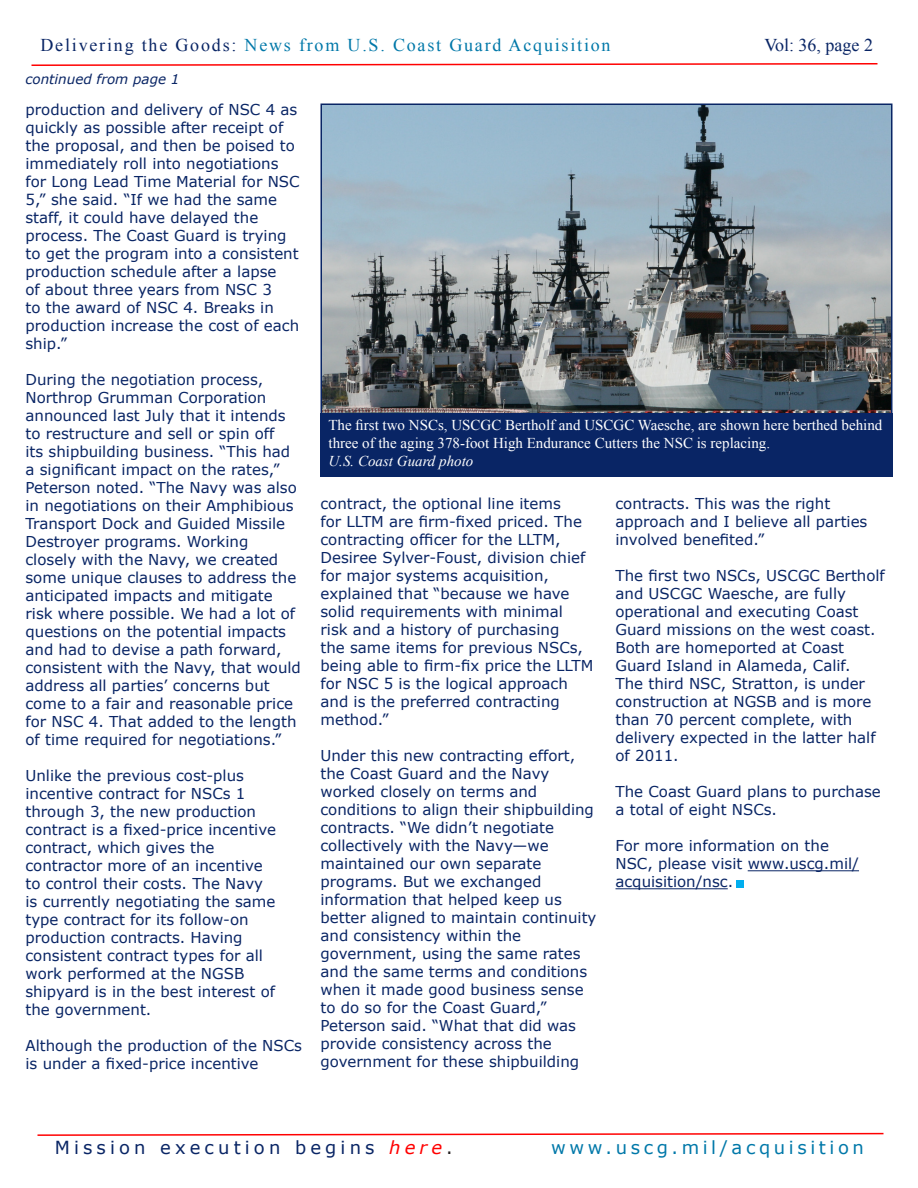
<style>
.page{position:relative;width:918px;height:1188px;background:#fff}
.page>*{position:absolute;margin:0;border:0;box-sizing:border-box;transform-origin:0 0}
.t1{font:18px "Times New Roman";letter-spacing:.1em;color:#0078a9}
.t2{font:18px "Verdana";letter-spacing:.23em;color:#092565}
.t3{font:18px "Verdana";letter-spacing:.2em;color:#0078a9}
.t4{font:18px "Times New Roman";color:#092565}
.t5{font:15px/18px "Verdana";color:#092565}
.t6{font:15px/18px "Times New Roman";color:#fff}
.t7{font:italic 15px "Times New Roman";color:#fff}
.t8{font:italic 13.5px "Verdana";color:#092565}
.s1{color:#092565}
.s2{font-style:italic;color:#f00}
.s3{color:#231f20}
</style>
<div class="page">
<img style="left:323px;top:107px;width:566px;height:306px">
<hr style="left:748px;top:870px;width:111px;height:1px;background:#092565">
<hr style="left:615px;top:888px;width:113px;height:1px;background:#092565">
<svg style="left:31px;top:63px;width:847px;height:3px"></svg>
<svg style="left:37px;top:1132px;width:847px;height:4px"></svg>
<div style="left:736px;top:880px;width:8px;height:8px;background:#00aeef"></div>
<div style="left:320px;top:413px;width:572px;height:64px;background:#092565"></div>
<p class="t1" style="left:40px;top:33px;width:572px"><span class="s1">Delivering the Goods:</span> News from U.S. Coast Guard Acquisition</p>
<p class="t4" style="left:764px;top:33px;width:110px">Vol: 36, page 2</p>
<p class="t8" style="left:26px;top:70px;width:155px">continued from page 1</p>
<p class="t5" style="left:26px;top:101px;width:276px">production and delivery of NSC 4 as quickly as possible after receipt of the proposal, and then be poised to immediately roll into negotiations for Long Lead Time Material for NSC<br>5,” she said. “If we had the same staff, it could have delayed the process. The Coast Guard is trying to get the program into a consistent production schedule after a lapse<br>of about three years from NSC 3<br>to the award of NSC 4. Breaks in production increase the cost of each ship.”</p>
<p class="t5" style="left:26px;top:371px;width:277px">During the negotiation process, Northrop Grumman Corporation announced last July that it intends to restructure and sell or spin off<br>its shipbuilding business. “This had a significant impact on the rates,” Peterson noted. “The Navy was also in negotiations on their Amphibious Transport Dock and Guided Missile Destroyer programs. Working closely with the Navy, we created some unique clauses to address the anticipated impacts and mitigate risk where possible. We had a lot of questions on the potential impacts and had to devise a path forward, consistent with the Navy, that would address all parties’ concerns but come to a fair and reasonable price for NSC 4. That added to the length of time required for negotiations.”</p>
<p class="t5" style="left:26px;top:767px;width:252px">Unlike the previous cost-plus incentive contract for NSCs 1 through 3, the new production contract is a fixed-price incentive contract, which gives the contractor more of an incentive to control their costs. The Navy is currently negotiating the same type contract for its follow-on production contracts. Having consistent contract types for all work performed at the NGSB shipyard is in the best interest of the government.</p>
<p class="t5" style="left:26px;top:1037px;width:278px">Although the production of the NSCs is under a fixed-price incentive</p>
<p class="t6" style="left:328px;top:416px;width:555px">The first two NSCs, USCGC Bertholf and USCGC Waesche, are shown here berthed behind three of the aging 378-foot High Endurance Cutters the NSC is replacing.</p>
<p class="t7" style="left:328px;top:451px;width:146px">U.S. Coast Guard photo</p>
<p class="t5" style="left:321px;top:495px;width:275px">contract, the optional line items<br>for LLTM are firm-fixed priced. The contracting officer for the LLTM,<br>Desiree Sylver-Foust, division chief for major systems acquisition, explained that “because we have solid requirements with minimal risk and a history of purchasing<br>the same items for previous NSCs, being able to firm-fix price the LLTM for NSC 5 is the logical approach and is the preferred contracting method.”</p>
<p class="t5" style="left:321px;top:747px;width:277px">Under this new contracting effort, the Coast Guard and the Navy worked closely on terms and conditions to align their shipbuilding contracts. “We didn’t negotiate collectively with the Navy—we maintained our own separate programs. But we exchanged information that helped keep us better aligned to maintain continuity and consistency within the government, using the same rates and the same terms and conditions when it made good business sense to do so for the Coast Guard,”<br>Peterson said. “What that did was provide consistency across the government for these shipbuilding</p>
<p class="t5" style="left:615px;top:495px;width:253px">contracts. This was the right approach and I believe all parties involved benefited.”</p>
<p class="t5" style="left:615px;top:567px;width:271px">The first two NSCs, USCGC Bertholf and USCGC Waesche, are fully operational and executing Coast<br>Guard missions on the west coast.<br>Both are homeported at Coast<br>Guard Island in Alameda, Calif.<br>The third NSC, Stratton, is under construction at NGSB and is more than 70 percent complete, with delivery expected in the latter half of 2011.</p>
<p class="t5" style="left:615px;top:783px;width:267px">The Coast Guard plans to purchase a total of eight NSCs.</p>
<p class="t5" style="left:615px;top:837px;width:245px">For more information on the<br>NSC, please visit www.uscg.mil/ acquisition/nsc.</p>
<p class="t2" style="left:55px;top:1136px;width:400px">Mission execution begins <span class="s2">here</span><span class="s3">.</span></p>
<p class="t3" style="left:551px;top:1136px;width:314px">www.uscg.mil/acquisition</p>
</div>
